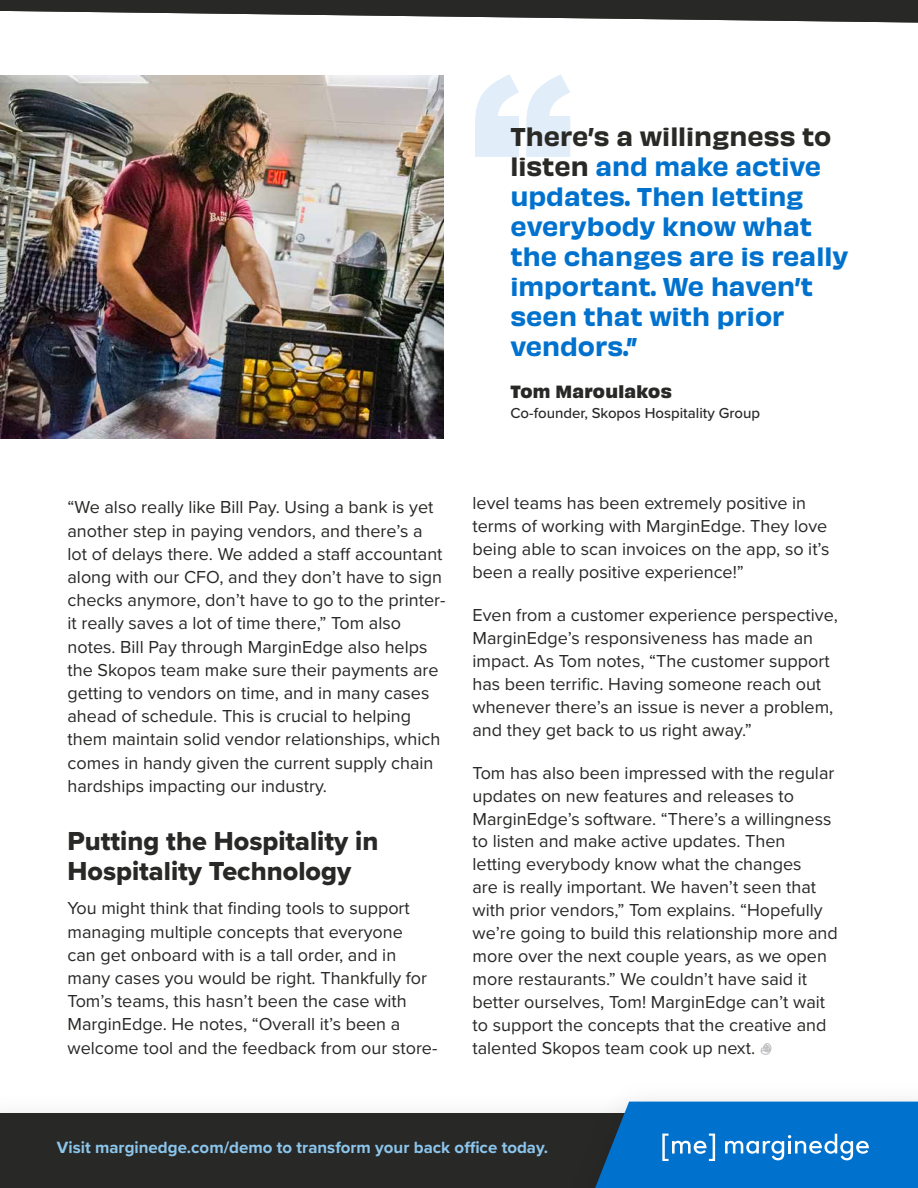
<style>
.page{position:relative;width:918px;height:1188px;background:#fff}
.page>*{position:absolute;margin:0;border:0;box-sizing:border-box;transform-origin:0 0}
.t1{font:900 207px "Arial";color:#e1edf9}
.t2{font:27px/30.8px "Proxima Nova Extrabld";color:#282827}
.t3{font:24px/30px "Obviously Semi";color:#0072ce}
.t4{font:18px/23px "Proxima Nova";color:#282827}
.t5{font:700 16.8px "Proxima Nova";color:#8cc6ec}
.t6{font:700 16.5px "Obviously";letter-spacing:.02em;color:#282827}
.t7{font:500 15px "Proxima Nova";color:#282827}
.s1{color:#292926}
</style>
<div class="page">
<div style="left:0;top:1114px;width:918px;height:74px;background:#282827"></div>
<div style="left:563px;top:1078px;width:355px;height:110px;background:#000;opacity:.13"></div>
<svg style="left:595px;top:1102px;width:323px;height:86px;background:#1077ca"></svg>
<img style="left:0;top:76px;width:444px;height:362px">
<svg style="left:0;top:0;width:918px;height:23px"></svg>
<svg style="left:760px;top:1043px;width:12px;height:12px"></svg>
<h1 class="t1" style="left:470px;top:1px;width:105px">“</h1>
<h3 class="t3" style="left:510px;top:119px;width:339px"><span class="s1">There’s a willingness to listen</span> and make active updates. Then letting everybody know what the changes are is really important. We haven’t seen that with prior vendors.”</h3>
<p class="t6" style="left:510px;top:379px;width:163px">Tom Maroulakos</p>
<p class="t7" style="left:510px;top:402px;width:251px">Co-founder, Skopos Hospitality Group</p>
<p class="t4" style="left:68px;top:495px;width:379px">“We also really like Bill Pay. Using a bank is yet another step in paying vendors, and there’s a lot of delays there. We added a staff accountant along with our CFO, and they don’t have to sign checks anymore, don’t have to go to the printer&shy;it really saves a lot of time there,” Tom also notes. Bill Pay through MarginEdge also helps the Skopos team make sure their payments are getting to vendors on time, and in many cases ahead of schedule. This is crucial to helping them maintain solid vendor relationships, which comes in handy given the current supply chain hardships impacting our industry.</p>
<h2 class="t2" style="left:68px;top:825px;width:312px">Putting the Hospitality in<br>Hospitality Technology</h2>
<p class="t4" style="left:68px;top:896px;width:372px">You might think that finding tools to support managing multiple concepts that everyone<br>can get onboard with is a tall order, and in many cases you would be right. Thankfully for Tom’s teams, this hasn’t been the case with MarginEdge. He notes, “Overall it’s been a welcome tool and the feedback from our store-</p>
<p class="t4" style="left:472px;top:491px;width:359px">level teams has been extremely positive in terms of working with MarginEdge. They love being able to scan invoices on the app, so it’s been a really positive experience!”</p>
<p class="t4" style="left:472px;top:603px;width:367px">Even from a customer experience perspective, MarginEdge’s responsiveness has made an impact. As Tom notes, “The customer support has been terrific. Having someone reach out whenever there’s an issue is never a problem, and they get back to us right away.”</p>
<p class="t4" style="left:472px;top:761px;width:367px">Tom has also been impressed with the regular updates on new features and releases to MarginEdge’s software. “There’s a willingness to listen and make active updates. Then letting everybody know what the changes<br>are is really important. We haven’t seen that with prior vendors,” Tom explains. “Hopefully we’re going to build this relationship more and more over the next couple years, as we open more restaurants.” We couldn’t have said it better ourselves, Tom! MarginEdge can’t wait to support the concepts that the creative and talented Skopos team cook up next.</p>
<p class="t5" style="left:57px;top:1135px;width:493px">Visit marginedge.com/demo to transform your back office today.</p>
</div>
